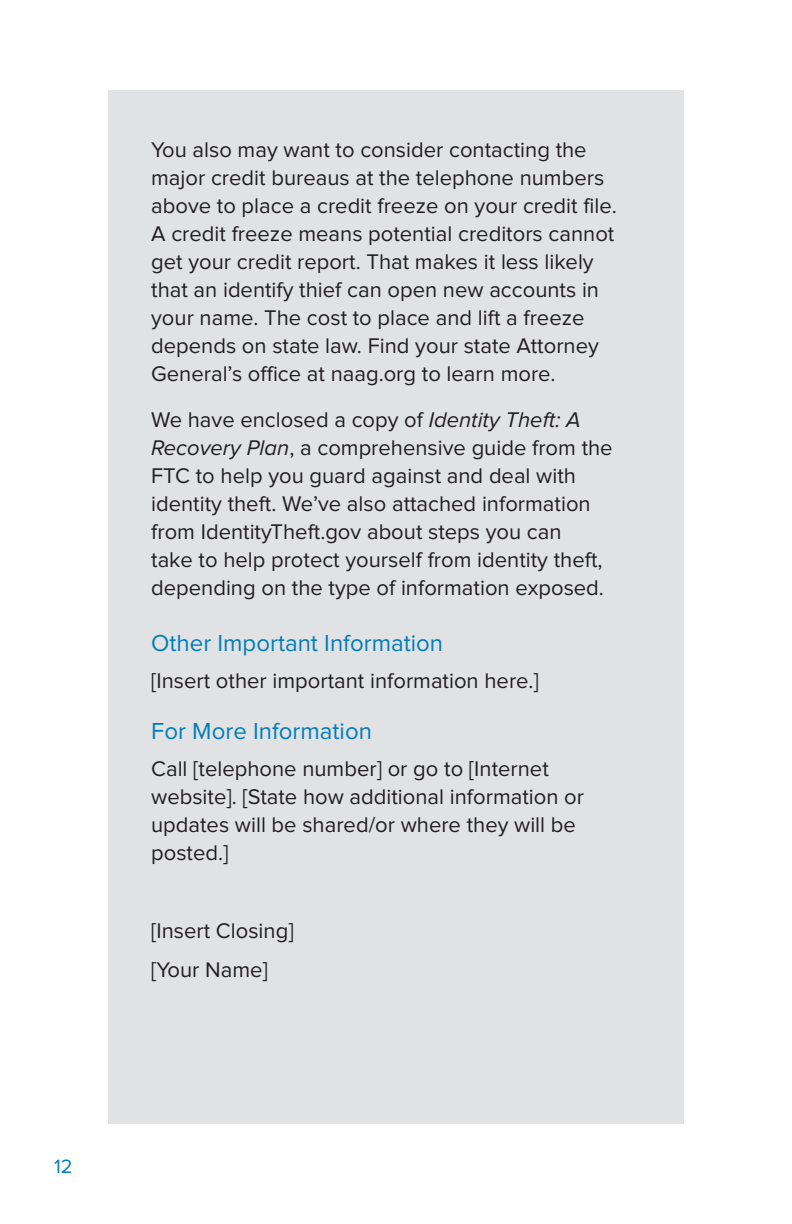
<style>
.page{position:relative;width:792px;height:1224px;background:#fff}
.page>*{position:absolute;margin:0;border:0;box-sizing:border-box;transform-origin:0 0}
.t1{font:24px "Proxima Nova";color:#007dbb}
.t2{font:22px/28px "Proxima Nova";color:#231f20}
.t3{font:20px "Proxima Nova";color:#007dbb}
.s1{font-style:italic}
</style>
<div class="page">
<div style="left:108px;top:90px;width:576px;height:1034px;background:#e1e2e4"></div>
<p class="t3" style="left:54px;top:1156px;width:20px">12</p>
<p class="t2" style="left:151px;top:136px;width:467px">You also may want to consider contacting the major credit bureaus at the telephone numbers above to place a credit freeze on your credit file.<br>A credit freeze means potential creditors cannot get your credit report. That makes it less likely that an identify thief can open new accounts in your name. The cost to place and lift a freeze depends on state law. Find your state Attorney General’s office at naag.org to learn more.</p>
<p class="t2" style="left:151px;top:406px;width:463px">We have enclosed a copy of <span class="s1">Identity Theft: A Recovery Plan</span>, a comprehensive guide from the FTC to help you guard against and deal with identity theft. We’ve also attached information from IdentityTheft.gov about steps you can<br>take to help protect yourself from identity theft, depending on the type of information exposed.</p>
<p class="t1" style="left:151px;top:630px;width:294px">Other Important Information</p>
<p class="t2" style="left:151px;top:667px;width:389px">[Insert other important information here.]</p>
<p class="t1" style="left:151px;top:718px;width:222px">For More Information</p>
<p class="t2" style="left:151px;top:755px;width:434px">Call [telephone number] or go to [Internet website]. [State how additional information or updates will be shared/or where they will be posted.]</p>
<p class="t2" style="left:151px;top:912px;width:144px;line-height:39px">[Insert Closing] [Your Name]</p>
</div>
